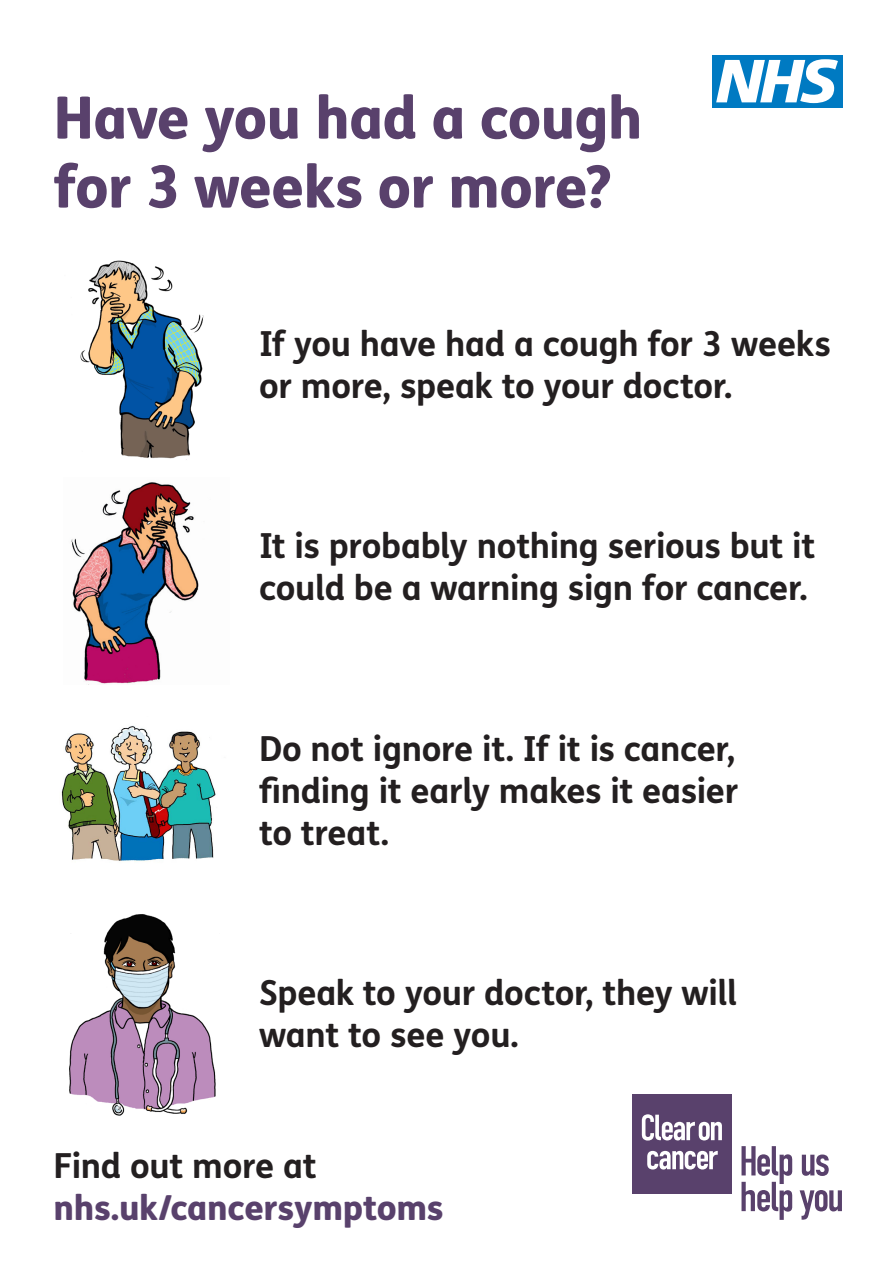
<style>
.page{position:relative;width:893px;height:1263px;background:#fff}
.page>*{position:absolute;margin:0;border:0;box-sizing:border-box;transform-origin:0 0}
.Headling{font:800 58.5px/69px "FS Me";letter-spacing:-.01em;color:#59416c}
.Body_23{font:700 34.5px/42px "FS Me";letter-spacing:-.01em;color:#231f20}
.Body_23-2{font:800 34.5px/42px "FS Me";letter-spacing:-.01em;color:#59416c}
.s1{font-weight:700;color:#231f20}
</style>
<div class="page">
<img style="left:71px;top:482px;width:128px;height:203px">
<img style="left:61px;top:725px;width:155px;height:137px">
<img style="left:69px;top:914px;width:147px;height:202px">
<img style="left:80px;top:260px;width:124px;height:200px">
<div style="left:712px;top:55px;width:131px;height:53px;background:#007ac2"></div>
<svg style="left:716px;top:59px;width:122px;height:44px"></svg>
<div style="left:632px;top:1094px;width:100px;height:99px;background:#59416c"></div>
<svg style="left:802px;top:1154px;width:27px;height:22px"></svg>
<svg style="left:647px;top:1151px;width:71px;height:18px"></svg>
<svg style="left:642px;top:1114px;width:80px;height:26px"></svg>
<svg style="left:741px;top:1146px;width:51px;height:74px"></svg>
<svg style="left:800px;top:1190px;width:42px;height:30px"></svg>
<p class="Headling" style="left:53px;top:80px;width:590px">Have you had a cough for 3 weeks or more?</p>
<p class="Body_23" style="left:259px;top:322px;width:573px">If you have had a cough for 3 weeks or more, speak to your doctor.</p>
<p class="Body_23" style="left:259px;top:525px;width:558px">It is probably nothing serious but it could be a warning sign for cancer.</p>
<p class="Body_23" style="left:259px;top:727px;width:481px;text-align:justify">Do not ignore it. If it is cancer, finding it early makes it easier to treat.</p>
<p class="Body_23" style="left:259px;top:972px;width:480px">Speak to your doctor, they will want to see you.</p>
<p class="Body_23-2" style="left:53px;top:1142px;width:392px"><span class="s1">Find out more at </span>nhs.uk/cancersymptoms</p>
</div>
